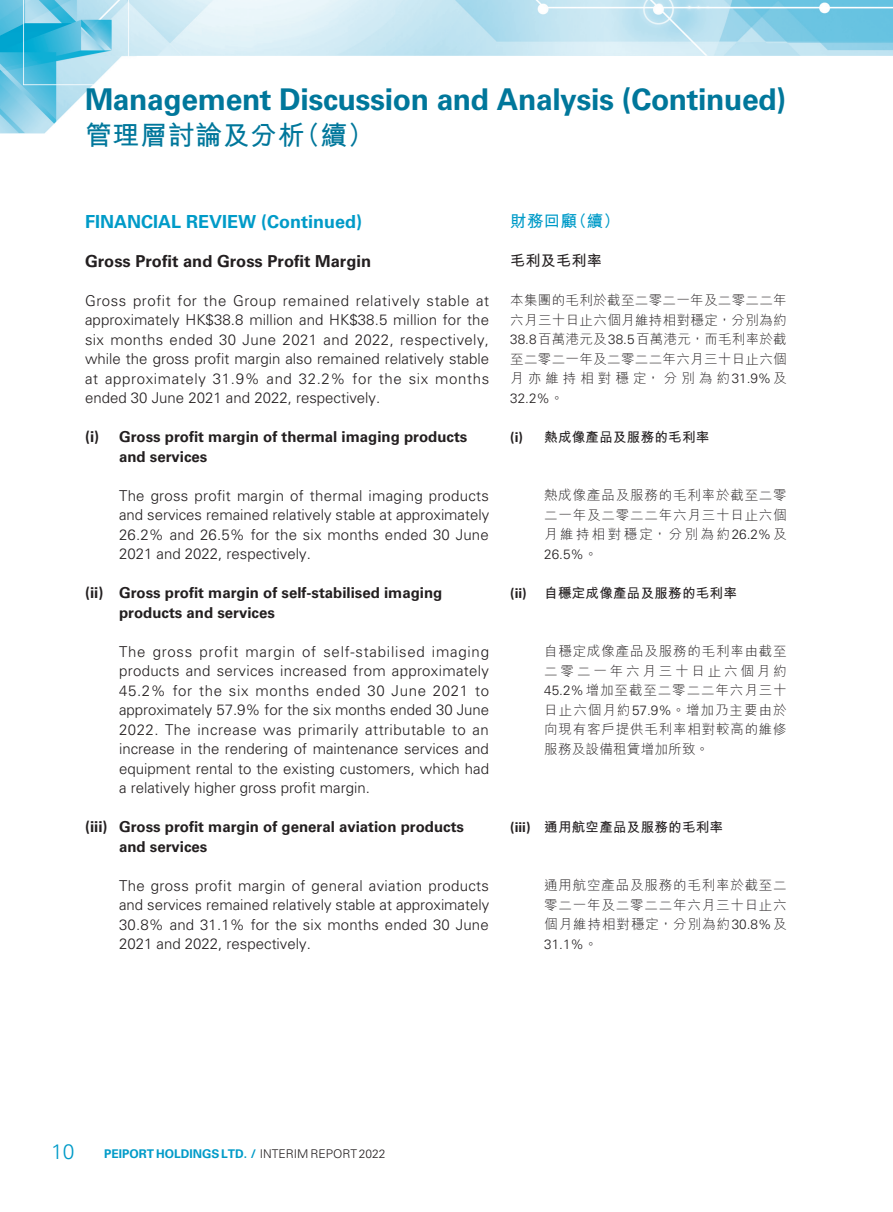
<style>
.page{position:relative;width:893px;height:1212px;background:#fff}
.page>*{position:absolute;margin:0;border:0;box-sizing:border-box;transform-origin:0 0}
.t1{font:700 30px "Univers LT Std";letter-spacing:-.015em;color:#00779b}
.t2{font:700 27px "M Hei HK";letter-spacing:.02em;color:#00779b}
.t3{font:300 21px "Univers LT Std";color:#009bc8}
._01_H1_E{font:700 18px "Univers LT Std";color:#009bc8}
._02_H2_E{font:700 16.5px "Univers LT Std";color:#231f20}
._001_H1_C{font:700 16.5px "M Hei HK";color:#009bc8}
._00_txt_E{font:300 15px/19.5px "Univers LT Std";color:#231f20;text-align:justify}
._03_H3_E{font:700 15px/19.5px "Univers LT Std";color:#231f20}
._002_H2_C{font:700 15px "M Hei HK";letter-spacing:.02em;color:#231f20}
._000_txt_C{font:300 13.5px/19.5px "M Hei HK";letter-spacing:.06em;color:#231f20;text-align:justify}
._003_H3_C{font:700 13.5px "M Hei HK";letter-spacing:.02em;color:#231f20}
.t4{font:700 12px "Univers LT Std";color:#009bc8}
.s1{font-family:"Univers LT Std"}
.s2{font-weight:300;color:#231f20}
</style>
<div class="page">
<img style="left:0;top:0;width:893px;height:134px">
<h1 class="t1" style="left:85px;top:82px;width:703px">Management Discussion and Analysis (Continued)</h1>
<h2 class="t2" style="left:85px;top:116px;width:291px">管理層討論及分析（續）</h2>
<p class="_01_H1_E" style="left:85px;top:211px;width:279px">FINANCIAL REVIEW (Continued)</p>
<p class="_02_H2_E" style="left:85px;top:251px;width:288px">Gross Profit and Gross Profit Margin</p>
<p class="_00_txt_E" style="left:85px;top:290px;width:406px">Gross profit for the Group remained relatively stable at approximately HK$38.8 million and HK$38.5 million for the six months ended 30 June 2021 and 2022, respectively, while the gross profit margin also remained relatively stable at approximately 31.9% and 32.2% for the six months ended 30 June 2021 and 2022, respectively.</p>
<p class="_03_H3_E" style="left:119px;top:427px;width:350px;text-indent:-34px">(i) Gross profit margin of thermal imaging products and services</p>
<p class="_00_txt_E" style="left:119px;top:485px;width:372px">The gross profit margin of thermal imaging products and services remained relatively stable at approximately 26.2% and 26.5% for the six months ended 30 June 2021 and 2022, respectively.</p>
<p class="_03_H3_E" style="left:119px;top:583px;width:325px;text-indent:-34px">(ii) Gross profit margin of self-stabilised imaging products and services</p>
<p class="_00_txt_E" style="left:119px;top:641px;width:372px">The gross profit margin of self-stabilised imaging products and services increased from approximately 45.2% for the six months ended 30 June 2021 to approximately 57.9% for the six months ended 30 June 2022. The increase was primarily attributable to an increase in the rendering of maintenance services and equipment rental to the existing customers, which had a relatively higher gross profit margin.</p>
<p class="_03_H3_E" style="left:119px;top:817px;width:347px;text-indent:-34px">(iii) Gross profit margin of general aviation products and services</p>
<p class="_00_txt_E" style="left:119px;top:875px;width:372px">The gross profit margin of general aviation products and services remained relatively stable at approximately 30.8% and 31.1% for the six months ended 30 June 2021 and 2022, respectively.</p>
<p class="_001_H1_C" style="left:510px;top:209px;width:111px">財務回顧（續）</p>
<p class="_002_H2_C" style="left:510px;top:250px;width:93px">毛利及毛利率</p>
<p class="_000_txt_C" style="left:510px;top:290px;width:278px">本集團的毛利於截至二零二一年及二零二二年六月三十日止六個月維持相對穩定，分別為約<span class="s1">38.8</span>百萬港元及<span class="s1">38.5</span>百萬港元，而毛利率於截至二零二一年及二零二二年六月三十日止六個月亦維持相對穩定，分別為約<span class="s1">31.9%</span>及<span class="s1">32.2%</span>。</p>
<p class="_003_H3_C" style="left:510px;top:427px;width:200px"><span class="s1">(i)</span> 熱成像產品及服務的毛利率</p>
<p class="_000_txt_C" style="left:544px;top:485px;width:244px">熱成像產品及服務的毛利率於截至二零二一年及二零二二年六月三十日止六個月維持相對穩定，分別為約<span class="s1">26.2%</span>及<span class="s1">26.5%</span>。</p>
<p class="_003_H3_C" style="left:510px;top:583px;width:228px"><span class="s1">(ii)</span> 自穩定成像產品及服務的毛利率</p>
<p class="_000_txt_C" style="left:544px;top:641px;width:244px">自穩定成像產品及服務的毛利率由截至二零二一年六月三十日止六個月約<span class="s1">45.2%</span>增加至截至二零二二年六月三十日止六個月約<span class="s1">57.9%</span>。增加乃主要由於向現有客戶提供毛利率相對較高的維修服務及設備租賃增加所致。</p>
<p class="_003_H3_C" style="left:510px;top:817px;width:214px"><span class="s1">(iii)</span> 通用航空產品及服務的毛利率</p>
<p class="_000_txt_C" style="left:544px;top:875px;width:244px">通用航空產品及服務的毛利率於截至二零二一年及二零二二年六月三十日止六個月維持相對穩定，分別為約<span class="s1">30.8%</span>及<span class="s1">31.1%</span>。</p>
<h3 class="t3" style="left:51px;top:1138px;width:25px">10</h3>
<p class="t4" style="left:104px;top:1147px;width:283px">PEIPORT HOLDINGS LTD. / <span class="s2">INTERIM REPORT 2022</span></p>
</div>
